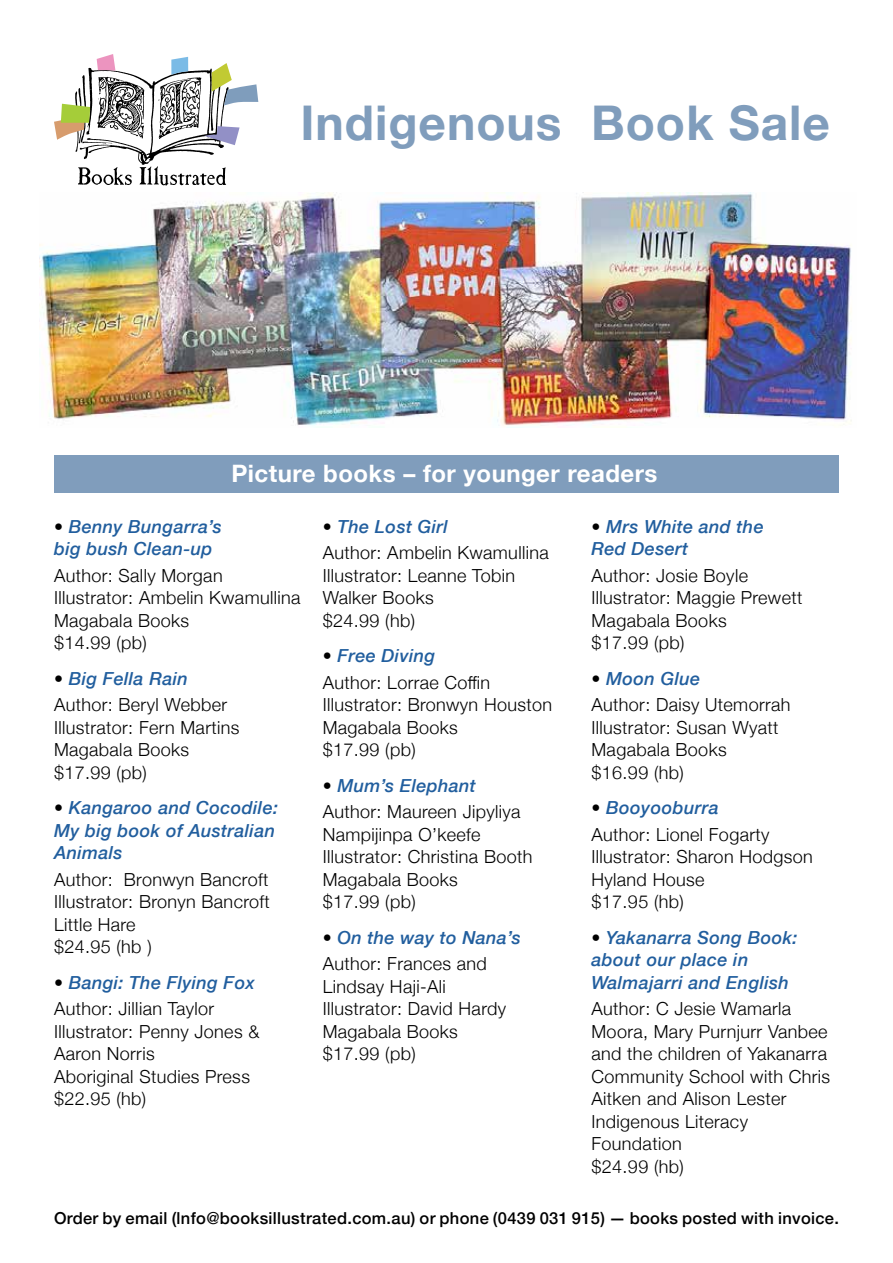
<style>
.page{position:relative;width:893px;height:1263px;background:#fff}
.page>*{position:absolute;margin:0;border:0;box-sizing:border-box;transform-origin:0 0}
.t1{font:700 47.85px "Helvetica Neue";letter-spacing:.02em;color:#809dbc}
.t2{font:700 24px "Helvetica Neue";letter-spacing:.02em;color:#fff}
.t3{font:300 18px/22.5px "Helvetica Neue";letter-spacing:.02em;color:#000}
.t4{font:italic 500 18px/22.5px "Helvetica Neue";letter-spacing:.02em;color:#215e9e}
.t5{font:500 16.5px "Helvetica Neue";letter-spacing:.02em;color:#000}
.s1{font-weight:300;font-style:normal;color:#000}
.s2{font-weight:500;font-style:italic;color:#215e9e}
</style>
<div class="page">
<img style="left:39px;top:193px;width:813px;height:235px">
<div style="left:54px;top:455px;width:785px;height:38px;background:#809dbc"></div>
<svg style="left:54px;top:54px;width:204px;height:132px"></svg>
<h1 class="t1" style="left:300px;top:85px;width:531px">Indigenous Book Sale</h1>
<h2 class="t2" style="left:231px;top:454px;width:428px">Picture books – for younger readers</h2>
<p class="t4" style="left:54px;top:514px;width:169px"><span class="s1">•</span> Benny Bungarra’s big bush Clean-up</p>
<p class="t3" style="left:54px;top:563px;width:248px">Author: Sally Morgan<br>Illustrator: Ambelin Kwamullina<br>Magabala Books<br>$14.99 (pb)</p>
<p class="t3" style="left:54px;top:663px;width:175px;line-height:26.7px">• <span class="s2">Big Fella Rain<br></span>Author: Beryl Webber</p>
<p class="t3" style="left:54px;top:715px;width:187px">Illustrator: Fern Martins<br>Magabala Books $17.99 (pb)</p>
<p class="t4" style="left:54px;top:795px;width:226px"><span class="s1">•</span> Kangaroo and Cocodile:<br>My big book of Australian<br>Animals</p>
<p class="t3" style="left:54px;top:867px;width:217px">Author: Bronwyn Bancroft<br>Illustrator: Bronyn Bancroft<br>Little Hare<br>$24.95 (hb )</p>
<p class="t3" style="left:54px;top:967px;width:202px;line-height:26.7px">• <span class="s2">Bangi: The Flying Fox<br></span>Author: Jillian Taylor</p>
<p class="t3" style="left:54px;top:1019px;width:207px">Illustrator: Penny Jones &amp;<br>Aaron Norris<br>Aboriginal Studies Press $22.95 (hb)</p>
<p class="t3" style="left:323px;top:511px;width:228px;line-height:26.7px">• <span class="s2">The Lost Girl<br></span>Author: Ambelin Kwamullina</p>
<p class="t3" style="left:323px;top:563px;width:194px">Illustrator: Leanne Tobin<br>Walker Books<br>$24.99 (hb)</p>
<p class="t3" style="left:323px;top:641px;width:169px;line-height:26.7px">• <span class="s2">Free Diving<br></span>Author: Lorrae Coffin</p>
<p class="t3" style="left:323px;top:692px;width:231px">Illustrator: Bronwyn Houston<br>Magabala Books<br>$17.99 (pb)</p>
<p class="t3" style="left:323px;top:770px;width:199px;line-height:26.7px">• <span class="s2">Mum’s Elephant<br></span>Author: Maureen Jipyliya</p>
<p class="t3" style="left:323px;top:822px;width:211px">Nampijinpa O’keefe<br>Illustrator: Christina Booth<br>Magabala Books<br>$17.99 (pb)</p>
<p class="t3" style="left:323px;top:922px;width:199px;line-height:26.7px">• <span class="s2">On the way to Nana’s<br></span>Author: Frances and</p>
<p class="t3" style="left:323px;top:974px;width:185px">Lindsay Haji-Ali<br>Illustrator: David Hardy<br>Magabala Books $17.99 (pb)</p>
<p class="t4" style="left:591px;top:514px;width:174px"><span class="s1">•</span> Mrs White and the<br>Red Desert</p>
<p class="t3" style="left:591px;top:563px;width:212px">Author: Josie Boyle<br>Illustrator: Maggie Prewett<br>Magabala Books<br>$17.99 (pb)</p>
<p class="t3" style="left:591px;top:663px;width:200px;line-height:26.7px">• <span class="s2">Moon Glue<br></span>Author: Daisy Utemorrah</p>
<p class="t3" style="left:591px;top:715px;width:188px">Illustrator: Susan Wyatt<br>Magabala Books $16.99 (hb)</p>
<p class="t3" style="left:591px;top:793px;width:179px;line-height:26.7px">• <span class="s2">Booyooburra<br></span>Author: Lionel Fogarty</p>
<p class="t3" style="left:591px;top:844px;width:223px">Illustrator: Sharon Hodgson<br>Hyland House<br>$17.95 (hb)</p>
<p class="t4" style="left:591px;top:925px;width:207px"><span class="s1">•</span> Yakanarra Song Book: about our place in<br>Walmajarri and English</p>
<p class="t3" style="left:591px;top:996px;width:240px">Author: C Jesie Wamarla<br>Moora, Mary Purnjurr Vanbee and the children of Yakanarra<br>Community School with Chris<br>Aitken and Alison Lester<br>Indigenous Literacy<br>Foundation<br>$24.99 (hb)</p>
<p class="t5" style="left:54px;top:1205px;width:786px">Order by email (lnfo@booksillustrated.com.au) or phone (0439 031 915) — books posted with invoice.</p>
</div>
